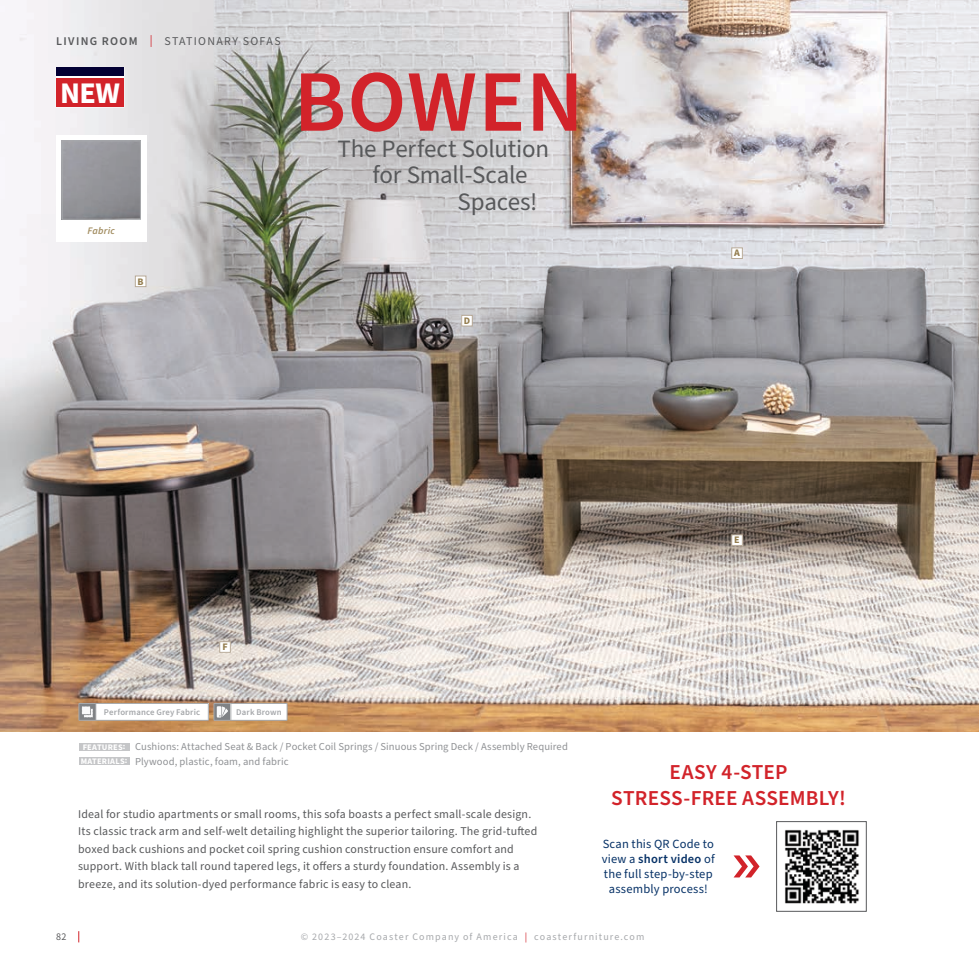
<style>
.page{position:relative;width:979px;height:979px;background:#fff}
.page>*{position:absolute;margin:0;border:0;box-sizing:border-box;transform-origin:0 0}
.t1{font:600 87.5px "Source Sans Pro";letter-spacing:.01em;color:#d2232a}
.t2{font:700 30px "Source Sans Pro";color:#fff}
.t3{font:25px "Source Sans Pro";letter-spacing:-.01em;color:#58595b}
.t4{font:600 21.25px/25.5px "Source Sans Pro";letter-spacing:.01em;color:#d2232a;text-align:center}
.t5{font:12.5px/15px "Source Sans Pro";letter-spacing:.015em;color:#073267;text-align:center}
.t6{font:11.88px/17.5px "Source Sans Pro";letter-spacing:.015em;color:#58595b}
.t7{font:11.88px "Source Sans Pro";letter-spacing:.105em;color:#58595b}
.t8{font:10.62px/14.4px "Source Sans Pro";letter-spacing:.01em;color:#909295}
.t9{font:10px "Source Sans Pro";letter-spacing:.11em;color:#a7a9ac}
.t10{font:italic 600 10px "Source Sans Pro";letter-spacing:.02em;color:#a38e62}
.t11{font:700 10px "Source Sans Pro";color:#947d4e}
.t12{font:10px "Source Sans Pro";color:#58595b}
.t13{font:600 8.75px "Source Sans Pro";letter-spacing:.02em;color:#a7a9ac}
.s1{font-weight:600}
.s2{color:#d2232a}
.s3{font-weight:700;font-size:8.5px;color:#fff}
</style>
<div class="page">
<img style="left:0;top:0;width:979px;height:731px">
<hr style="left:978px;top:585px;width:1px;height:394px;background:#fff">
<div style="left:732px;top:248px;width:10px;height:10px;background:#fff"></div>
<div style="left:731px;top:248px;width:11px;height:11px;border:1px solid #b8aa98"></div>
<div style="left:135px;top:276px;width:11px;height:11px;background:#fff"></div>
<div style="left:135px;top:276px;width:11px;height:11px;border:1px solid #b8aa98"></div>
<div style="left:732px;top:535px;width:10px;height:10px;background:#fff"></div>
<div style="left:731px;top:534px;width:11px;height:12px;border:1px solid #b8aa98"></div>
<div style="left:220px;top:642px;width:10px;height:10px;background:#fff"></div>
<div style="left:219px;top:641px;width:12px;height:11px;border:1px solid #b8aa98"></div>
<div style="left:462px;top:315px;width:10px;height:11px;background:#fff"></div>
<div style="left:461px;top:315px;width:11px;height:11px;border:1px solid #b8aa98"></div>
<div style="left:79px;top:743px;width:50px;height:8px;background:#c5c6c8"></div>
<div style="left:79px;top:757px;width:50px;height:8px;background:#c5c6c8"></div>
<svg style="left:54px;top:65px;width:72px;height:44px"></svg>
<div style="left:56px;top:68px;width:68px;height:8px;background:#030034"></div>
<div style="left:56px;top:79px;width:68px;height:28px;background:#d2232a"></div>
<div style="left:231px;top:703px;width:56px;height:17px;background:#fff"></div>
<hr style="left:231px;top:703px;width:56px;height:1px;background:#a7a9ac">
<svg style="left:287px;top:703px;width:1px;height:17px"></svg>
<hr style="left:231px;top:720px;width:56px;height:1px;background:#a7a9ac">
<div style="left:96px;top:703px;width:112px;height:17px;background:#fff"></div>
<hr style="left:96px;top:703px;width:112px;height:1px;background:#a7a9ac">
<svg style="left:208px;top:703px;width:24px;height:18px"></svg>
<hr style="left:96px;top:720px;width:112px;height:1px;background:#a7a9ac">
<svg style="left:79px;top:703px;width:18px;height:18px"></svg>
<svg style="left:56px;top:135px;width:90px;height:107px"></svg>
<div style="left:62px;top:141px;width:79px;height:78px;border:1px solid #a7a9ac"></div>
<svg style="left:733px;top:855px;width:26px;height:22px"></svg>
<img style="left:785px;top:829px;width:74px;height:75px">
<div style="left:776px;top:821px;width:90px;height:90px;border:1px solid #58595b"></div>
<p class="t7" style="left:56px;top:33px;width:226px"><span class="s1">LIVING ROOM</span> <span class="s2">|</span> STATIONARY SOFAS</p>
<h2 class="t2" style="left:60px;top:72px;width:61px">NEW</h2>
<p class="t10" style="left:88px;top:224px;width:29px">Fabric</p>
<p class="t11" style="left:138px;top:274px;width:8px">B</p>
<h1 class="t1" style="left:294px;top:43px;width:291px">BOWEN</h1>
<h3 class="t3" style="left:338px;top:132px;width:213px">The Perfect Solution</h3>
<h3 class="t3" style="left:373px;top:158px;width:156px">for Small-Scale</h3>
<h3 class="t3" style="left:458px;top:185px;width:81px">Spaces!</h3>
<p class="t11" style="left:464px;top:314px;width:8px">D</p>
<p class="t11" style="left:734px;top:246px;width:7px">A</p>
<p class="t11" style="left:734px;top:533px;width:7px">E</p>
<p class="t11" style="left:222px;top:640px;width:7px">F</p>
<p class="t13" style="left:104px;top:706px;width:98px">Performance Grey Fabric</p>
<p class="t13" style="left:236px;top:706px;width:47px">Dark Brown</p>
<p class="t8" style="left:81px;top:740px;width:489px"><span class="s3">FEATURES:</span> Cushions: Attached Seat &amp; Back / Pocket Coil Springs / Sinuous Spring Deck / Assembly Required<br><span class="s3">MATERIALS:</span> Plywood, plastic, foam, and fabric</p>
<p class="t6" style="left:78px;top:805px;width:461px">Ideal for studio apartments or small rooms, this sofa boasts a perfect small-scale design.<br>Its classic track arm and self-welt detailing highlight the superior tailoring. The grid-tufted boxed back cushions and pocket coil spring cushion construction ensure comfort and support. With black tall round tapered legs, it offers a sturdy foundation. Assembly is a breeze, and its solution-dyed performance fabric is easy to clean.</p>
<h3 class="t4" style="left:611px;top:760px;width:236px">EASY 4-STEP<br>STRESS-FREE ASSEMBLY!</h3>
<p class="t5" style="left:602px;top:837px;width:114px">Scan this QR Code to view a <span class="s1">short video</span> of the full step-by-step assembly process!</p>
<p class="t12" style="left:56px;top:930px;width:12px">82</p>
<p class="t9" style="left:301px;top:930px;width:345px">© 2023–2024 Coaster Company of America <span class="s2">|</span> coasterfurniture.com</p>
</div>
